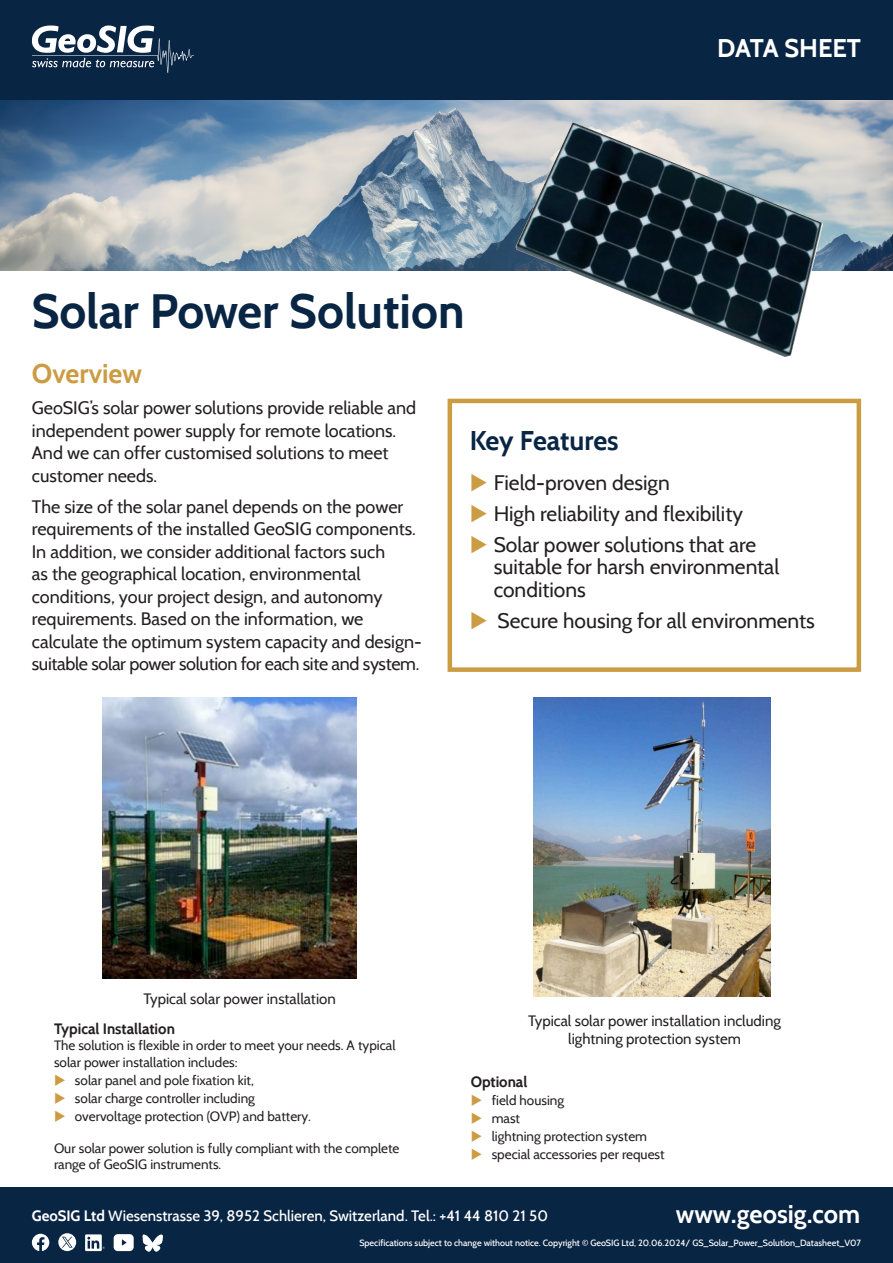
<style>
.page{position:relative;width:893px;height:1263px;background:#fff}
.page>*{position:absolute;margin:0;border:0;box-sizing:border-box;transform-origin:0 0}
.t1{font:700 48px "Cabin";color:#092544}
.t2{font:700 27px "Cabin";letter-spacing:-.005em;color:#092544}
.t3{font:700 27px "Cabin";color:#cc9c43}
.t4{font:700 25.5px "Cabin";color:#fff}
.t5{font:21px/22.5px "Cabin";color:#231f20}
.t6{font:18px/22.5px "Cabin";color:#231f20}
.t7{font:15px/18px "Cabin";color:#231f20;text-align:center}
.t8{font:500 15px "Cabin";color:#fff}
.t9{font:700 15px "Cabin";color:#231f20}
.t10{font:13.5px/16.2px "Cabin";color:#231f20}
.t11{font:500 9px "Cabin";color:#fff}
.s1{color:#cc9c43}
.s2{font-weight:700}
</style>
<div class="page">
<img style="left:0;top:100px;width:893px;height:170px">
<div style="left:0;top:0;width:893px;height:100px;background:#092544"></div>
<div style="left:0;top:1187px;width:893px;height:76px;background:#092544"></div>
<svg style="left:32px;top:25px;width:162px;height:48px"></svg>
<svg style="left:32px;top:1234px;width:17px;height:17px"></svg>
<svg style="left:58px;top:1233px;width:18px;height:18px"></svg>
<svg style="left:85px;top:1234px;width:20px;height:17px"></svg>
<svg style="left:114px;top:1234px;width:20px;height:17px"></svg>
<div style="left:448px;top:399px;width:413px;height:273px;border:4px solid #cc9c43"></div>
<img style="left:516px;top:122px;width:307px;height:235px">
<img style="left:143px;top:1234px;width:20px;height:18px">
<img style="left:102px;top:697px;width:255px;height:281px">
<img style="left:533px;top:697px;width:237px;height:299px">
<p class="t4" style="left:717px;top:32px;width:145px">DATA SHEET</p>
<p class="t1" style="left:32px;top:282px;width:434px">Solar Power Solution</p>
<p class="t3" style="left:32px;top:357px;width:112px">Overview</p>
<p class="t6" style="left:32px;top:397px;width:386px">GeoSIG’s solar power solutions provide reliable and independent power supply for remote locations.<br>And we can offer customised solutions to meet customer needs.</p>
<p class="t6" style="left:32px;top:495px;width:391px">The size of the solar panel depends on the power requirements of the installed GeoSIG components.<br>In addition, we consider additional factors such<br>as the geographical location, environmental conditions, your project design, and autonomy requirements. Based on the information, we calculate the optimum system capacity and design&shy;suitable solar power solution for each site and system.</p>
<p class="t2" style="left:470px;top:424px;width:150px">Key Features</p>
<p class="t5" style="left:470px;top:471px;width:202px"><span class="s1">◆</span> Field-proven design</p>
<p class="t5" style="left:470px;top:502px;width:275px"><span class="s1">◆</span> High reliability and flexibility</p>
<p class="t5" style="left:494px;top:533px;width:287px;text-indent:-24px"><span class="s1">◆</span> Solar power solutions that are suitable for harsh environmental conditions</p>
<p class="t5" style="left:470px;top:609px;width:347px"><span class="s1">◆</span> Secure housing for all environments</p>
<p class="t7" style="left:143px;top:990px;width:194px">Typical solar power installation</p>
<p class="t9" style="left:54px;top:1020px;width:122px">Typical Installation</p>
<p class="t10" style="left:54px;top:1037px;width:343px">The solution is flexible in order to meet your needs. A typical solar power installation includes:</p>
<p class="t10" style="left:54px;top:1072px;width:202px"><span class="s1">◆</span> solar panel and pole fixation kit,</p>
<p class="t10" style="left:54px;top:1090px;width:202px"><span class="s1">◆</span> solar charge controller including</p>
<p class="t10" style="left:54px;top:1108px;width:258px"><span class="s1">◆</span> overvoltage protection (OVP) and battery.</p>
<p class="t10" style="left:54px;top:1140px;width:347px">Our solar power solution is fully compliant with the complete range of GeoSIG instruments.</p>
<p class="t7" style="left:528px;top:1011px;width:254px">Typical solar power installation including lightning protection system</p>
<p class="t9" style="left:471px;top:1073px;width:58px">Optional</p>
<p class="t10" style="left:471px;top:1092px;width:95px"><span class="s1">◆</span> field housing</p>
<p class="t10" style="left:471px;top:1110px;width:51px"><span class="s1">◆</span> mast</p>
<p class="t10" style="left:471px;top:1128px;width:178px"><span class="s1">◆</span> lightning protection system</p>
<p class="t10" style="left:471px;top:1146px;width:196px"><span class="s1">◆</span> special accessories per request</p>
<p class="t8" style="left:32px;top:1206px;width:518px"><span class="s2">GeoSIG Ltd</span> Wiesenstrasse 39, 8952 Schlieren, Switzerland. Tel.: +41 44 810 21 50</p>
<p class="t4" style="left:676px;top:1198px;width:186px">www.geosig.com</p>
<p class="t11" style="left:359px;top:1237px;width:503px">Specifications subject to change without notice. Copyright © GeoSIG Ltd, 20.06.2024/ GS_Solar_Power_Solution_Datasheet_V07</p>
</div>
